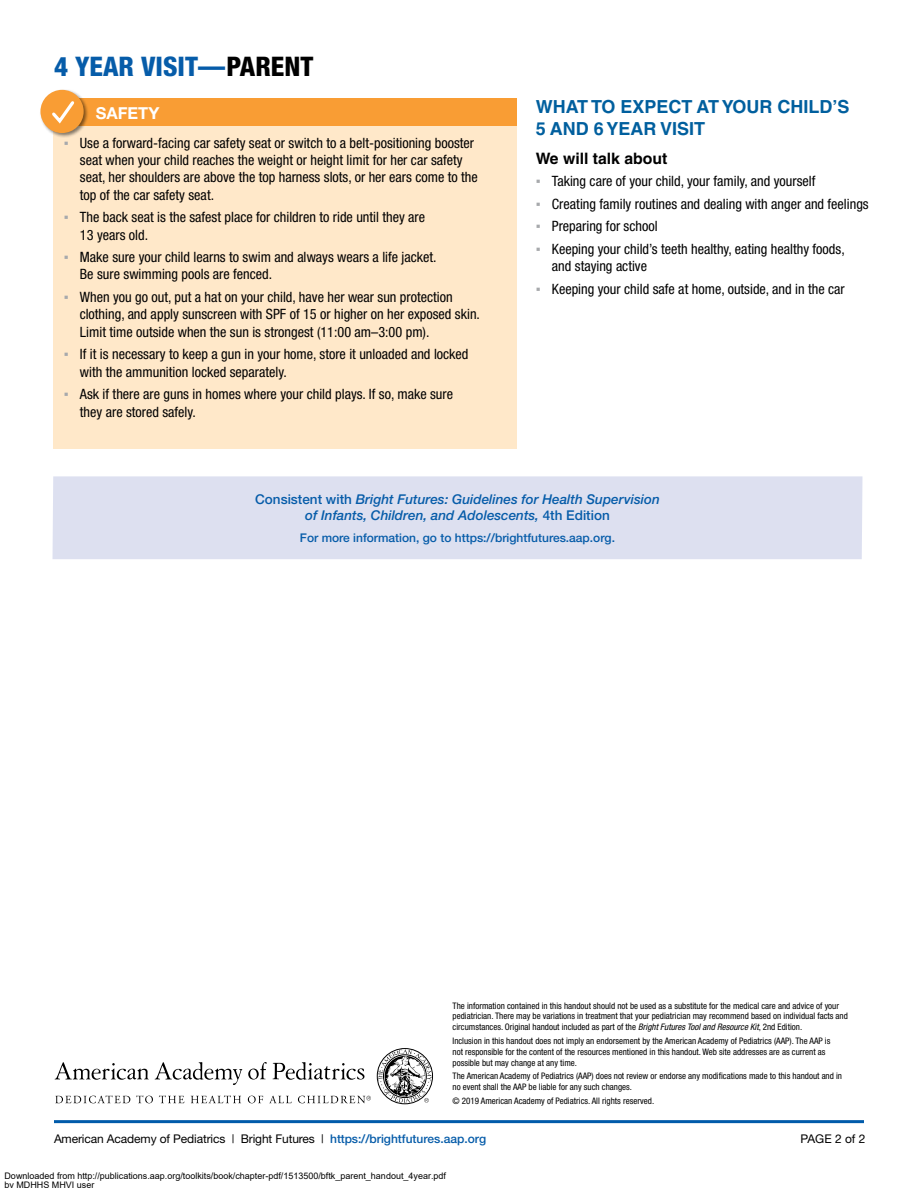
<style>
.page{position:relative;width:918px;height:1188px;background:#fff}
.page>*{position:absolute;margin:0;border:0;box-sizing:border-box;transform-origin:0 0}
.t1{font:800 condensed 27px "Helvetica Neue";color:#065ca9}
.t2{font:700 18px/21.6px "Helvetica LT Std";color:#005f9e}
.t3{font:700 16.5px "Helvetica Neue";color:#fff}
.t4{font:700 15.75px "Helvetica LT Std";color:#000}
.t5{font:condensed 14.25px/17.4px "Helvetica Neue";color:#000}
.t6{font:italic 500 13.5px/16.5px "Helvetica Neue";color:#065ca9;text-align:center}
.t7{font:12px "Helvetica Neue";letter-spacing:-.01em;color:#000}
.t8{font:500 12px "Helvetica Neue";color:#065ca9}
.t9{font:condensed 9px/10.8px "Helvetica Neue LT Pro";color:#000}
.t10{font:9px/9px "Arial";color:#000}
.s1{color:#000}
.s2{font-family:"Arial";font-stretch:normal;color:#a7a9ac}
.s3{font-style:normal}
.s4{font-family:"Helvetica Neue";font-style:italic}
.s5{font-weight:500;color:#065ca9}
</style>
<div class="page">
<svg style="left:55px;top:1062px;width:94px;height:18px"></svg>
<svg style="left:155px;top:1062px;width:209px;height:23px"></svg>
<svg style="left:55px;top:1095px;width:75px;height:8px"></svg>
<svg style="left:136px;top:1095px;width:17px;height:8px"></svg>
<svg style="left:159px;top:1095px;width:25px;height:8px"></svg>
<svg style="left:191px;top:1095px;width:50px;height:8px"></svg>
<svg style="left:248px;top:1096px;width:15px;height:7px"></svg>
<svg style="left:269px;top:1096px;width:23px;height:7px"></svg>
<svg style="left:378px;top:1049px;width:54px;height:54px"></svg>
<svg style="left:298px;top:1096px;width:73px;height:7px"></svg>
<hr style="left:54px;top:1120px;width:810px;height:3px;background:#005baa">
<div style="left:53px;top:98px;width:463px;height:351px;background:#ffe8c9"></div>
<div style="left:53px;top:99px;width:463px;height:27px;background:#f99d34"></div>
<div style="left:39px;top:89px;width:50px;height:50px;background:#000;opacity:.5"></div>
<div style="left:40px;top:90px;width:44px;height:43px;background:#f99d34;border-radius:50%"></div>
<svg style="left:52px;top:101px;width:23px;height:23px"></svg>
<div style="left:53px;top:476px;width:810px;height:83px;background:#dde0f0"></div>
<h1 class="t1" style="left:54px;top:50px;width:261px">4 YEAR VISIT—<span class="s1">PARENT</span></h1>
<p class="t3" style="left:96px;top:103px;width:65px">SAFETY</p>
<p class="t5" style="left:80px;top:134px;width:399px;text-indent:-16px"><span class="s2">▪</span> Use a forward-facing car safety seat or switch to a belt-positioning booster seat when your child reaches the weight or height limit for her car safety seat, her shoulders are above the top harness slots, or her ears come to the top of the car safety seat.</p>
<p class="t5" style="left:80px;top:208px;width:347px;text-indent:-16px"><span class="s2">▪</span> The back seat is the safest place for children to ride until they are<br>13 years old.</p>
<p class="t5" style="left:80px;top:248px;width:358px;text-indent:-16px"><span class="s2">▪</span> Make sure your child learns to swim and always wears a life jacket.<br>Be sure swimming pools are fenced.</p>
<p class="t5" style="left:80px;top:288px;width:402px;text-indent:-16px"><span class="s2">▪</span> When you go out, put a hat on your child, have her wear sun protection clothing, and apply sunscreen with SPF of 15 or higher on her exposed skin.<br>Limit time outside when the sun is strongest (11:00 am–3:00 pm).</p>
<p class="t5" style="left:80px;top:345px;width:390px;text-indent:-16px"><span class="s2">▪</span> If it is necessary to keep a gun in your home, store it unloaded and locked with the ammunition locked separately.</p>
<p class="t5" style="left:80px;top:385px;width:375px;text-indent:-16px"><span class="s2">▪</span> Ask if there are guns in homes where your child plays. If so, make sure they are stored safely.</p>
<p class="t2" style="left:536px;top:96px;width:315px">WHAT TO EXPECT AT YOUR CHILD’S<br>5 AND 6 YEAR VISIT</p>
<p class="t4" style="left:536px;top:149px;width:133px">We will talk about</p>
<p class="t5" style="left:536px;top:172px;width:281px"><span class="s2">▪</span> Taking care of your child, your family, and yourself</p>
<p class="t5" style="left:536px;top:195px;width:335px"><span class="s2">▪</span> Creating family routines and dealing with anger and feelings</p>
<p class="t5" style="left:536px;top:217px;width:123px"><span class="s2">▪</span> Preparing for school</p>
<p class="t5" style="left:552px;top:240px;width:294px;text-indent:-16px"><span class="s2">▪</span> Keeping your child’s teeth healthy, eating healthy foods, and staying active</p>
<p class="t5" style="left:536px;top:280px;width:311px"><span class="s2">▪</span> Keeping your child safe at home, outside, and in the car</p>
<p class="t6" style="left:255px;top:491px;width:406px"><span class="s3">Consistent with</span> Bright Futures: Guidelines for Health Supervision of Infants, Children, and Adolescents, <span class="s3">4th Edition</span></p>
<p class="t8" style="left:300px;top:531px;width:317px">For more information, go to https://brightfutures.aap.org.</p>
<p class="t9" style="left:453px;top:1000px;width:397px">The information contained in this handout should not be used as a substitute for the medical care and advice of your pediatrician. There may be variations in treatment that your pediatrician may recommend based on individual facts and circumstances. Original handout included as part of the <span class="s4">Bright Futures Tool and Resource Kit</span>, 2nd Edition.</p>
<p class="t9" style="left:453px;top:1035px;width:379px">Inclusion in this handout does not imply an endorsement by the American Academy of Pediatrics (AAP). The AAP is not responsible for the content of the resources mentioned in this handout. Web site addresses are as current as possible but may change at any time.</p>
<p class="t9" style="left:453px;top:1071px;width:391px">The American Academy of Pediatrics (AAP) does not review or endorse any modifications made to this handout and in no event shall the AAP be liable for any such changes.</p>
<p class="t9" style="left:453px;top:1095px;width:203px">© 2019 American Academy of Pediatrics. All rights reserved.</p>
<p class="t7" style="left:54px;top:1132px;width:434px">American Academy of Pediatrics | Bright Futures | <span class="s5">https://brightfutures.aap.org</span></p>
<p class="t7" style="left:801px;top:1132px;width:66px">PAGE 2 of 2</p>
<p class="t10" style="left:4px;top:1172px;width:443px">Downloaded from http://publications.aap.org/toolkits/book/chapter-pdf/1513500/bftk_parent_handout_4year.pdf by MDHHS MHVI user</p>
</div>
